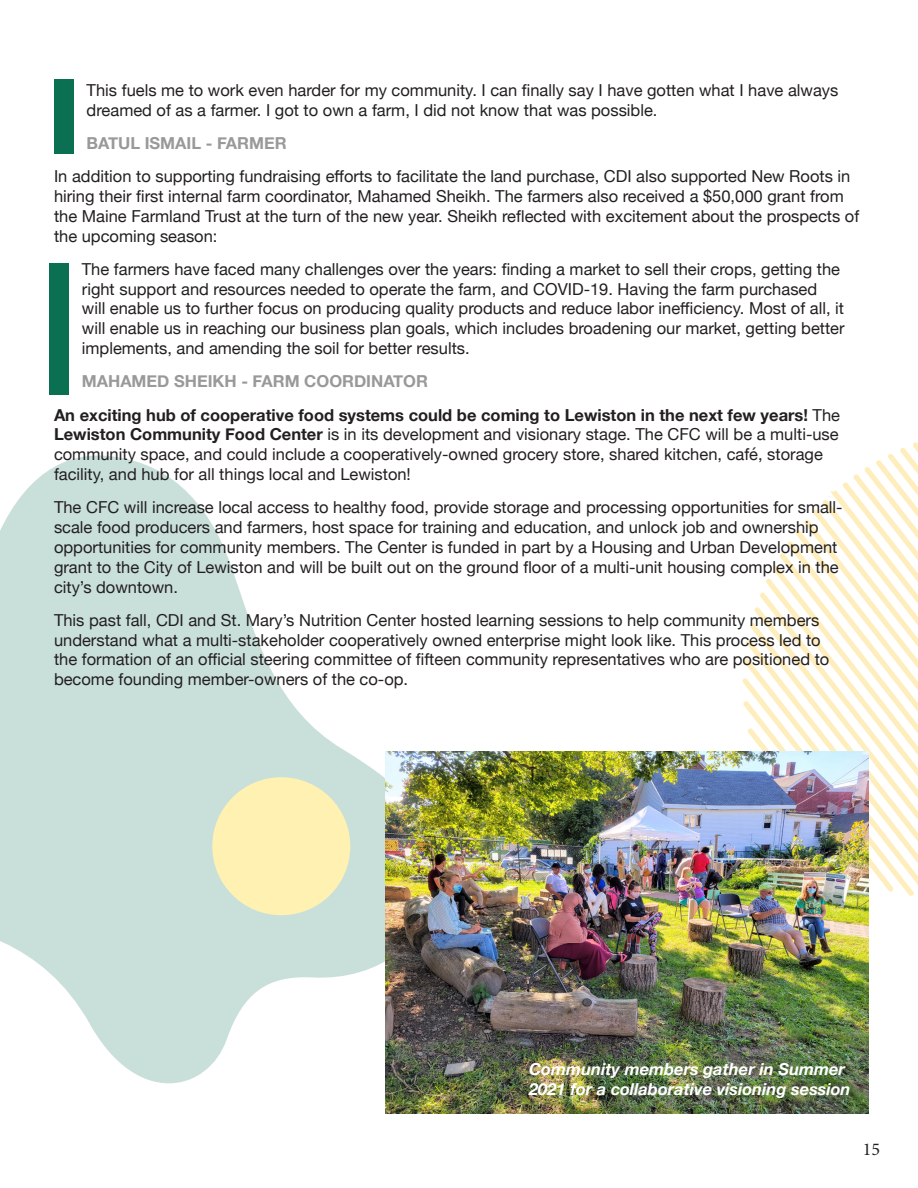
<style>
.page{position:relative;width:918px;height:1188px;background:#fff}
.page>*{position:absolute;margin:0;border:0;box-sizing:border-box;transform-origin:0 0}
.t1{font:18px "Minion Pro";color:#231f20}
.t2{font:16.5px/19.8px "Helvetica Neue";color:#231f20}
.t3{font:italic 700 16.5px/19.8px "Helvetica Neue";color:#fff}
.t4{font:700 16.5px "Helvetica Neue";color:#999}
.s1{font-weight:700}
</style>
<div class="page">
<svg style="left:742px;top:442px;width:176px;height:456px"></svg>
<svg style="left:0;top:455px;width:437px;height:654px;fill:#c9e0da"></svg>
<div style="left:212px;top:777px;width:138px;height:138px;background:#fff1b1;border-radius:50%"></div>
<div style="left:49px;top:263px;width:19px;height:132px;background:#0b7052"></div>
<img style="left:386px;top:752px;width:482px;height:362px">
<div style="left:54px;top:79px;width:19px;height:74px;background:#0b7052"></div>
<p class="t2" style="left:87px;top:81px;width:753px">This fuels me to work even harder for my community. I can finally say I have gotten what I have always dreamed of as a farmer. I got to own a farm, I did not know that was possible.</p>
<p class="t4" style="left:87px;top:130px;width:202px">BATUL ISMAIL - FARMER</p>
<p class="t2" style="left:54px;top:167px;width:807px">In addition to supporting fundraising efforts to facilitate the land purchase, CDI also supported New Roots in hiring their first internal farm coordinator, Mahamed Sheikh. The farmers also received a $50,000 grant from the Maine Farmland Trust at the turn of the new year. Sheikh reflected with excitement about the prospects of the upcoming season:</p>
<p class="t2" style="left:82px;top:260px;width:764px">The farmers have faced many challenges over the years: finding a market to sell their crops, getting the right support and resources needed to operate the farm, and COVID-19. Having the farm purchased will enable us to further focus on producing quality products and reduce labor inefficiency. Most of all, it will enable us in reaching our business plan goals, which includes broadening our market, getting better implements, and amending the soil for better results.</p>
<p class="t4" style="left:82px;top:369px;width:348px">MAHAMED SHEIKH - FARM COORDINATOR</p>
<p class="t2" style="left:54px;top:406px;width:788px"><span class="s1">An exciting hub of cooperative food systems could be coming to Lewiston in the next few years!</span> The <span class="s1">Lewiston Community Food Center</span> is in its development and visionary stage. The CFC will be a multi-use community space, and could include a cooperatively-owned grocery store, shared kitchen, café, storage facility, and hub for all things local and Lewiston!</p>
<p class="t2" style="left:54px;top:499px;width:790px">The CFC will increase local access to healthy food, provide storage and processing opportunities for small&shy;scale food producers and farmers, host space for training and education, and unlock job and ownership opportunities for community members. The Center is funded in part by a Housing and Urban Development grant to the City of Lewiston and will be built out on the ground floor of a multi-unit housing complex in the city’s downtown.</p>
<p class="t2" style="left:54px;top:611px;width:777px">This past fall, CDI and St. Mary’s Nutrition Center hosted learning sessions to help community members understand what a multi-stakeholder cooperatively owned enterprise might look like. This process led to the formation of an official steering committee of fifteen community representatives who are positioned to become founding member-owners of the co-op.</p>
<p class="t3" style="left:529px;top:1060px;width:323px">Community members gather in Summer<br>2021 for a collaborative visioning session</p>
<p class="t1" style="left:863px;top:1137px;width:19px">15</p>
</div>
